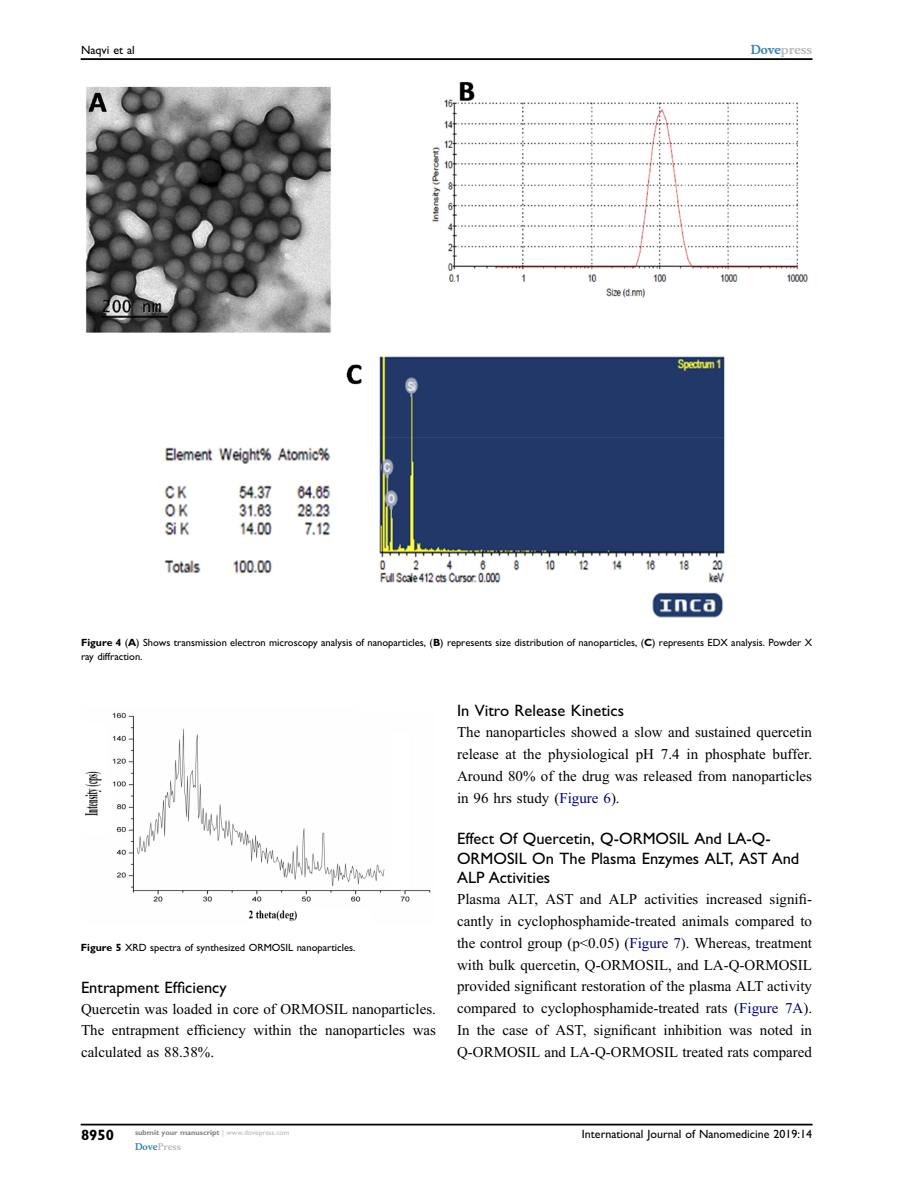
<style>
.page{position:relative;width:918px;height:1188px;background:#fff}
.page>*{position:absolute;margin:0;border:0;box-sizing:border-box;transform-origin:0 0}
.t1{font:16.5px/19.5px "Adv TT96740 c 24";color:#000}
.t2{font:15px/21.8px "Adv OT5843 c 571";color:#000;text-align:justify}
.t3{font:15px "Adv T Tdd 0 b 0455.B";color:#000}
.t4{font:12px "Adv TT96740 c 24";color:#000}
.t5{font:12px "Adv OT14 f 6 c 37 d";color:#b8babc}
.t6{font:10.5px/13.5px "Adv TT96740 c 24";color:#000}
.t7{font:9px "Adv OT14 f 6 c 37 d";color:#b8babc}
.t8{font:7.5px "Adv T Tdd 0 b 0455.B";color:#808285}
.s1{color:#3785ad}
.s2{font-family:"Adv T Tdd 0 b 0455.B"}
.s3{font-family:"Adv TT96740 c 24+fb"}
.s4{font-family:"Adv OT5843 c 571+fb"}
.s5{color:#00007d}
.s6{font-family:"Adv TT96740 c 24";color:#b8babc}
</style>
<div class="page">
<img style="left:86px;top:82px;width:722px;height:536px">
<img style="left:85px;top:713px;width:346px;height:209px">
<hr style="left:81px;top:59px;width:731px;height:1px;background:#000">
<hr style="left:81px;top:1124px;width:731px;height:1px;background:#000">
<p class="t4" style="left:81px;top:45px;width:55px">Naqvi et al</p>
<p class="t5" style="left:751px;top:42px;width:63px"><span class="s1">Dove</span>press</p>
<p class="t6" style="left:81px;top:637px;width:733px"><span class="s2">Figure 4</span> (<span class="s2">A</span>) Shows transmission electron microscopy analysis of nanoparticles, (<span class="s2">B</span>) represents size distribution of nanoparticles, (<span class="s2">C</span>) represents EDX analysis. Powder X ray diffraction.</p>
<p class="t6" style="left:81px;top:942px;width:276px"><span class="s2">Figure 5</span> XRD spectra of synthesized ORMOSIL nanoparticles.</p>
<p class="t1" style="left:81px;top:979px;width:147px">Entrapment Ef<span class="s3">fi</span>ciency</p>
<p class="t2" style="left:81px;top:999px;width:356px">Quercetin was loaded in core of ORMOSIL nanoparticles.<br>The entrapment ef<span class="s4">fi</span>ciency within the nanoparticles was calculated as 88.38%.</p>
<p class="t1" style="left:457px;top:703px;width:169px">In Vitro Release Kinetics</p>
<p class="t2" style="left:457px;top:723px;width:357px">The nanoparticles showed a slow and sustained quercetin release at the physiological pH 7.4 in phosphate buffer.<br>Around 80% of the drug was released from nanoparticles in 96 hrs study (<span class="s5">Figure 6</span>).</p>
<p class="t1" style="left:457px;top:831px;width:344px">Effect Of Quercetin, Q-ORMOSIL And LA-Q-<br>ORMOSIL On The Plasma Enzymes ALT, AST And<br>ALP Activities</p>
<p class="t2" style="left:457px;top:890px;width:357px">Plasma ALT, AST and ALP activities increased signi<span class="s4">fi&shy;</span>cantly in cyclophosphamide-treated animals compared to the control group (p&lt;0.05) (<span class="s5">Figure 7</span>). Whereas, treatment with bulk quercetin, Q-ORMOSIL, and LA-Q-ORMOSIL provided signi<span class="s4">fi</span>cant restoration of the plasma ALT activity compared to cyclophosphamide-treated rats (<span class="s5">Figure 7A</span>).<br>In the case of AST, signi<span class="s4">fi</span>cant inhibition was noted in Q-ORMOSIL and LA-Q-ORMOSIL treated rats compared</p>
<p class="t8" style="left:135px;top:1130px;width:156px">submit your manuscript <span class="s6">| www.dovepress.com</span></p>
<p class="t7" style="left:135px;top:1142px;width:47px"><span class="s1">Dove</span>Press</p>
<p class="t3" style="left:81px;top:1130px;width:35px">8950</p>
<p class="t4" style="left:582px;top:1130px;width:232px">International Journal of Nanomedicine 2019:14</p>
</div>
